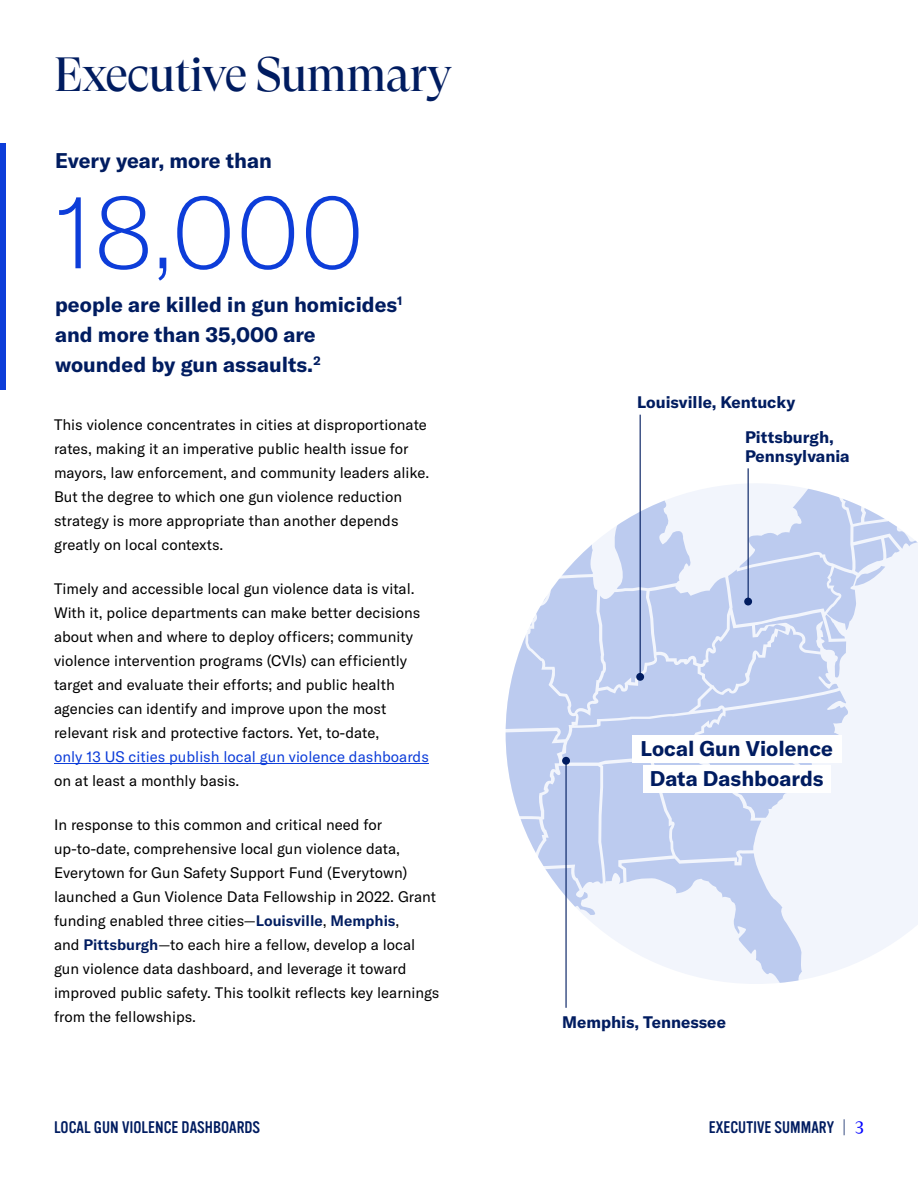
<style>
.page{position:relative;width:918px;height:1188px;background:#fff}
.page>*{position:absolute;margin:0;border:0;box-sizing:border-box;transform-origin:0 0}
.t1{font:100 102px "GT America";color:#0d3dd9}
.Header_Text{font:48px "GT Super Display";letter-spacing:-.025em;color:#001c60}
.t2{font:700 21px/30px "GT America";color:#001c60}
.t3{font:18px "GT Super Text";color:#00f}
.t4{font:700 16.5px/19.5px "GT America";color:#001c60}
.t5{font:16.5px "Vinyl OT";color:#001c60}
.Body_Text{font:15px/24px "GT America";color:#000}
.s1{color:#0d3dd9}
.s2{font-weight:600;color:#001c60}
.s3{font-family:"GT Super Text";font-size:18px}
</style>
<div class="page">
<hr style="left:54px;top:763px;width:375px;height:1px;background:#0d3dd9">
<hr style="left:640px;top:415px;width:1px;height:262px;background:#001c60">
<hr style="left:565px;top:761px;width:2px;height:247px;background:#001c60">
<svg style="left:506px;top:483px;width:412px;height:501px"></svg>
<div style="left:562px;top:757px;width:8px;height:8px;border:2px solid #001c60;border-radius:50%"></div>
<hr style="left:748px;top:468px;width:1px;height:134px;background:#001c60">
<div style="left:745px;top:598px;width:6px;height:7px;background:#001c60;border-radius:50%"></div>
<div style="left:744px;top:598px;width:8px;height:7px;border:2px solid #001c60;border-radius:50%"></div>
<div style="left:0;top:143px;width:5px;height:247px;background:#0d3dd9"></div>
<div style="left:633px;top:735px;width:209px;height:27px;background:#fff"></div>
<div style="left:643px;top:765px;width:188px;height:27px;background:#fff"></div>
<p class="Header_Text" style="left:54px;top:49px;width:400px">Executive Summary</p>
<p class="t2" style="left:55px;top:146px;width:218px">Every year, more than</p>
<p class="t1" style="left:55px;top:173px;width:311px">18,000</p>
<p class="t2" style="left:55px;top:290px;width:349px">people are killed in gun homicides<sup>1 </sup>and more than 35,000 are wounded by gun assaults.<sup>2</sup></p>
<p class="Body_Text" style="left:54px;top:412px;width:377px">This violence concentrates in cities at disproportionate rates, making it an imperative public health issue for mayors, law enforcement, and community leaders alike.<br>But the degree to which one gun violence reduction strategy is more appropriate than another depends greatly on local contexts.</p>
<p class="Body_Text" style="left:54px;top:577px;width:376px">Timely and accessible local gun violence data is vital.<br>With it, police departments can make better decisions about when and where to deploy officers; community violence intervention programs (CVIs) can efficiently target and evaluate their efforts; and public health agencies can identify and improve upon the most relevant risk and protective factors. Yet, to-date,<br><span class="s1">only 13 US cities publish local gun violence dashboards </span>on at least a monthly basis.</p>
<p class="Body_Text" style="left:54px;top:813px;width:387px">In response to this common and critical need for up-to-date, comprehensive local gun violence data, Everytown for Gun Safety Support Fund (Everytown) launched a Gun Violence Data Fellowship in 2022. Grant funding enabled three cities—<span class="s2">Louisville</span>, <span class="s2">Memphis</span>,<br>and <span class="s2">Pittsburgh</span>—to each hire a fellow, develop a local gun violence data dashboard, and leverage it toward improved public safety. This toolkit reflects key learnings from the fellowships.</p>
<p class="t4" style="left:637px;top:392px;width:160px">Louisville, Kentucky</p>
<p class="t4" style="left:745px;top:427px;width:106px">Pittsburgh,<br>Pennsylvania</p>
<p class="t2" style="left:640px;top:733px;width:194px;text-align:center">Local Gun Violence<br>Data Dashboards</p>
<p class="t4" style="left:562px;top:1012px;width:165px">Memphis, Tennessee</p>
<p class="t5" style="left:54px;top:1118px;width:208px">LOCAL GUN VIOLENCE DASHBOARDS</p>
<p class="t5" style="left:709px;top:1118px;width:139px">EXECUTIVE SUMMARY <span class="s3">|</span></p>
<p class="t3" style="left:855px;top:1115px;width:10px">3</p>
</div>
